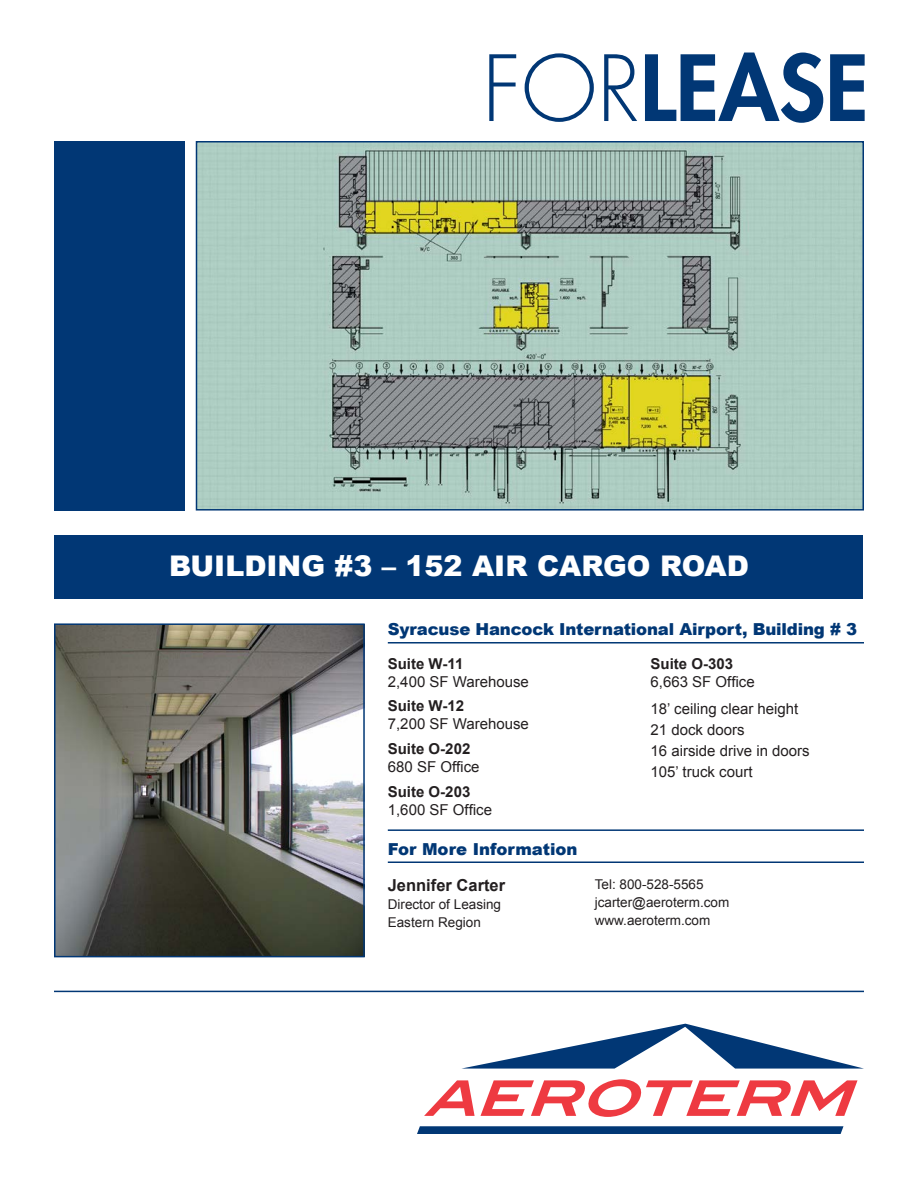
<style>
.page{position:relative;width:918px;height:1188px;background:#fff}
.page>*{position:absolute;margin:0;border:0;box-sizing:border-box;transform-origin:0 0}
.t1{font:800 88.5px "Futura Std";color:#013775}
.t2{font:900 28.5px "Arial";color:#fff}
.t3{font:900 16.5px "Arial";letter-spacing:-.01em;color:#013775}
.t4{font:700 16.5px "Arial";color:#231f20}
.t5{font:15px/21px "Arial";color:#231f20}
.t6{font:700 15px "Arial";color:#231f20}
.t7{font:13.5px/18px "Arial";color:#231f20}
.s1{font-weight:300}
</style>
<div class="page">
<div style="left:54px;top:141px;width:131px;height:370px;background:#013775"></div>
<svg style="left:462px;top:1024px;width:402px;height:45px"></svg>
<svg style="left:424px;top:1080px;width:51px;height:36px"></svg>
<svg style="left:481px;top:1079px;width:377px;height:38px"></svg>
<svg style="left:417px;top:1126px;width:426px;height:8px;background:#0b3e7a"></svg>
<div style="left:55px;top:536px;width:808px;height:63px;background:#013775"></div>
<hr style="left:388px;top:642px;width:476px;height:2px;background:#013775">
<hr style="left:54px;top:991px;width:810px;height:1px;background:#013775">
<img style="left:57px;top:626px;width:305px;height:328px">
<div style="left:54px;top:623px;width:311px;height:334px;border:2px solid #013775"></div>
<hr style="left:388px;top:862px;width:476px;height:1px;background:#013775">
<hr style="left:388px;top:829px;width:476px;height:2px;background:#013775">
<img style="left:199px;top:144px;width:662px;height:364px">
<div style="left:196px;top:141px;width:668px;height:370px;border:2px solid #013775"></div>
<h1 class="t1" style="left:482px;top:32px;width:388px"><span class="s1">FOR</span>LEASE</h1>
<h2 class="t2" style="left:169px;top:545px;width:581px">BUILDING #3 – 152 AIR CARGO ROAD</h2>
<p class="t3" style="left:388px;top:617px;width:471px">Syracuse Hancock International Airport, Building # 3</p>
<p class="t6" style="left:388px;top:653px;width:77px">Suite W-11</p>
<p class="t5" style="left:388px;top:671px;width:143px">2,400 SF Warehouse</p>
<p class="t6" style="left:388px;top:696px;width:78px">Suite W-12</p>
<p class="t5" style="left:388px;top:714px;width:143px">7,200 SF Warehouse</p>
<p class="t6" style="left:388px;top:739px;width:84px">Suite O-202</p>
<p class="t5" style="left:388px;top:757px;width:93px">680 SF Office</p>
<p class="t6" style="left:388px;top:782px;width:84px">Suite O-203</p>
<p class="t5" style="left:388px;top:799px;width:106px">1,600 SF Office</p>
<p class="t3" style="left:388px;top:837px;width:191px">For More Information</p>
<p class="t4" style="left:388px;top:874px;width:119px">Jennifer Carter</p>
<p class="t7" style="left:388px;top:895px;width:115px">Director of Leasing<br>Eastern Region</p>
<p class="t6" style="left:651px;top:653px;width:84px">Suite O-303</p>
<p class="t5" style="left:651px;top:668px;width:149px;line-height:27.8px">6,663 SF Office<br>18’ ceiling clear height</p>
<p class="t5" style="left:651px;top:720px;width:161px">21 dock doors<br>16 airside drive in doors<br>105’ truck court</p>
<p class="t7" style="left:595px;top:875px;width:136px">Tel: 800-528-5565 jcarter@aeroterm.com www.aeroterm.com</p>
</div>
